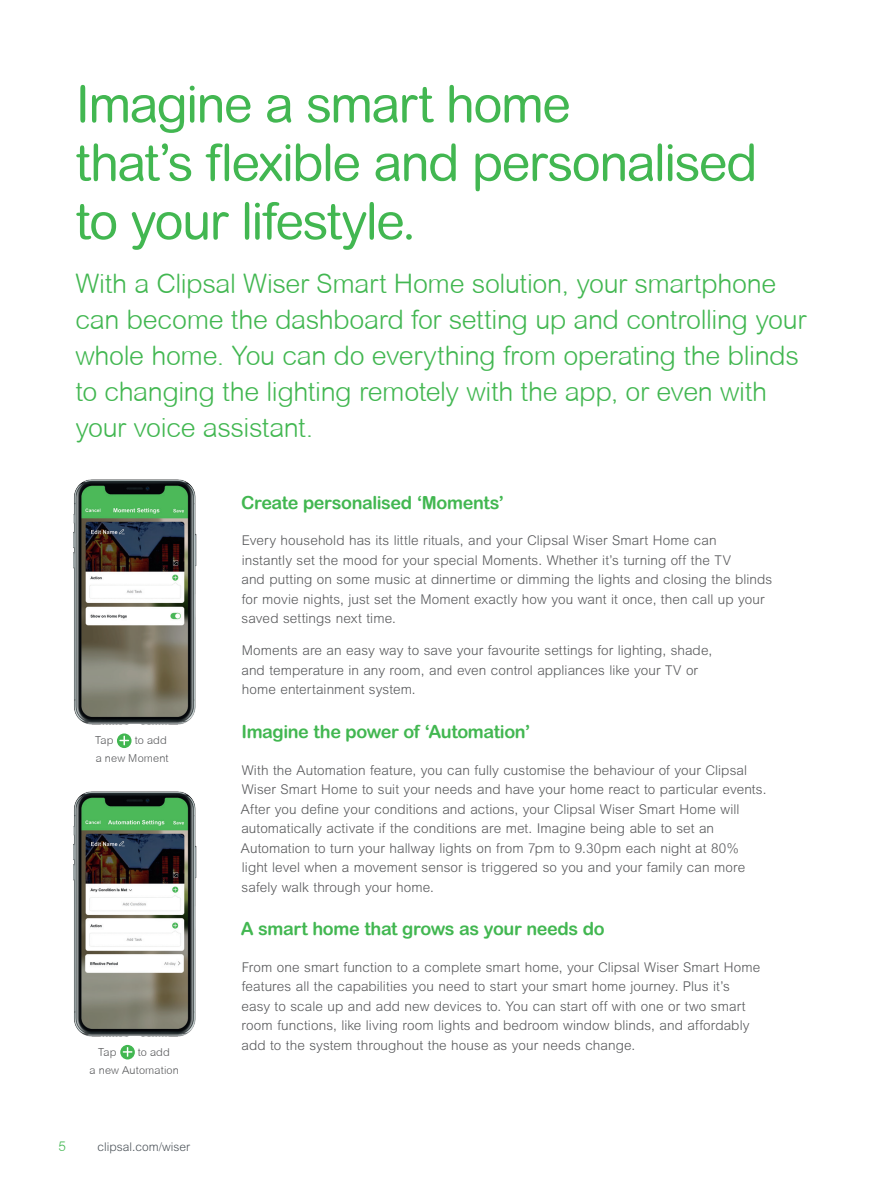
<style>
.page{position:relative;width:893px;height:1187px;background:#fff}
.page>*{position:absolute;margin:0;border:0;box-sizing:border-box;transform-origin:0 0}
.t1{font:51px/58.5px "Arial Rounded MT";letter-spacing:-.035em;color:#42b751}
.t2{font:300 27px/36px "Arial Rounded MT";letter-spacing:-.015em;color:#42b751}
.t3{font:700 18px "Arial Rounded MT";letter-spacing:-.025em;color:#42b751}
.t4{font:300 13.5px/19.5px "M Arial";letter-spacing:.005em;color:#57585a}
.t5{font:300 13.5px "Arial Rounded MT";color:#42b751}
.t6{font:300 12px "M Arial";color:#4d545a}
.t7{font:300 10.95px/17.9px "Arial Rounded MT";letter-spacing:.015em;color:#57585a;text-align:right}
</style>
<div class="page">
<svg style="left:117px;top:733px;width:15px;height:15px"></svg>
<svg style="left:119px;top:735px;width:10px;height:10px"></svg>
<svg style="left:120px;top:1044px;width:15px;height:15px"></svg>
<svg style="left:123px;top:1046px;width:9px;height:10px"></svg>
<img style="left:73px;top:479px;width:124px;height:246px">
<img style="left:73px;top:791px;width:124px;height:246px">
<h1 class="t1" style="left:75px;top:75px;width:684px">Imagine a smart home<br>that’s flexible and personalised to your lifestyle.</h1>
<p class="t2" style="left:75px;top:265px;width:732px">With a Clipsal Wiser Smart Home solution, your smartphone can become the dashboard for setting up and controlling your whole home. You can do everything from operating the blinds to changing the lighting remotely with the app, or even with your voice assistant.</p>
<p class="t7" style="left:96px;top:731px;width:74px">to add<br>a new Moment</p>
<p class="t7" style="left:95px;top:731px;width:20px">Tap</p>
<p class="t7" style="left:90px;top:1042px;width:91px;text-align:left;text-indent:48px">to add<br>a new Automation</p>
<p class="t7" style="left:98px;top:1042px;width:20px">Tap</p>
<p class="t5" style="left:58px;top:1138px;width:9px">5</p>
<p class="t6" style="left:98px;top:1139px;width:94px">clipsal.com/wiser</p>
<h3 class="t3" style="left:241px;top:491px;width:264px">Create personalised ‘Moments’</h3>
<p class="t4" style="left:241px;top:530px;width:532px">Every household has its little rituals, and your Clipsal Wiser Smart Home can<br>instantly set the mood for your special Moments. Whether it’s turning off the TV<br>and putting on some music at dinnertime or dimming the lights and closing the blinds for movie nights, just set the Moment exactly how you want it once, then call up your saved settings next time.</p>
<p class="t4" style="left:241px;top:640px;width:472px">Moments are an easy way to save your favourite settings for lighting, shade, and temperature in any room, and even control appliances like your TV or home entertainment system.</p>
<h3 class="t3" style="left:241px;top:721px;width:291px">Imagine the power of ‘Automation’</h3>
<p class="t4" style="left:241px;top:760px;width:527px">With the Automation feature, you can fully customise the behaviour of your Clipsal Wiser Smart Home to suit your needs and have your home react to particular events.<br>After you define your conditions and actions, your Clipsal Wiser Smart Home will automatically activate if the conditions are met. Imagine being able to set an Automation to turn your hallway lights on from 7pm to 9.30pm each night at 80% light level when a movement sensor is triggered so you and your family can more safely walk through your home.</p>
<h3 class="t3" style="left:241px;top:918px;width:365px">A smart home that grows as your needs do</h3>
<p class="t4" style="left:241px;top:957px;width:520px">From one smart function to a complete smart home, your Clipsal Wiser Smart Home features all the capabilities you need to start your smart home journey. Plus it’s easy to scale up and add new devices to. You can start off with one or two smart room functions, like living room lights and bedroom window blinds, and affordably add to the system throughout the house as your needs change.</p>
</div>
